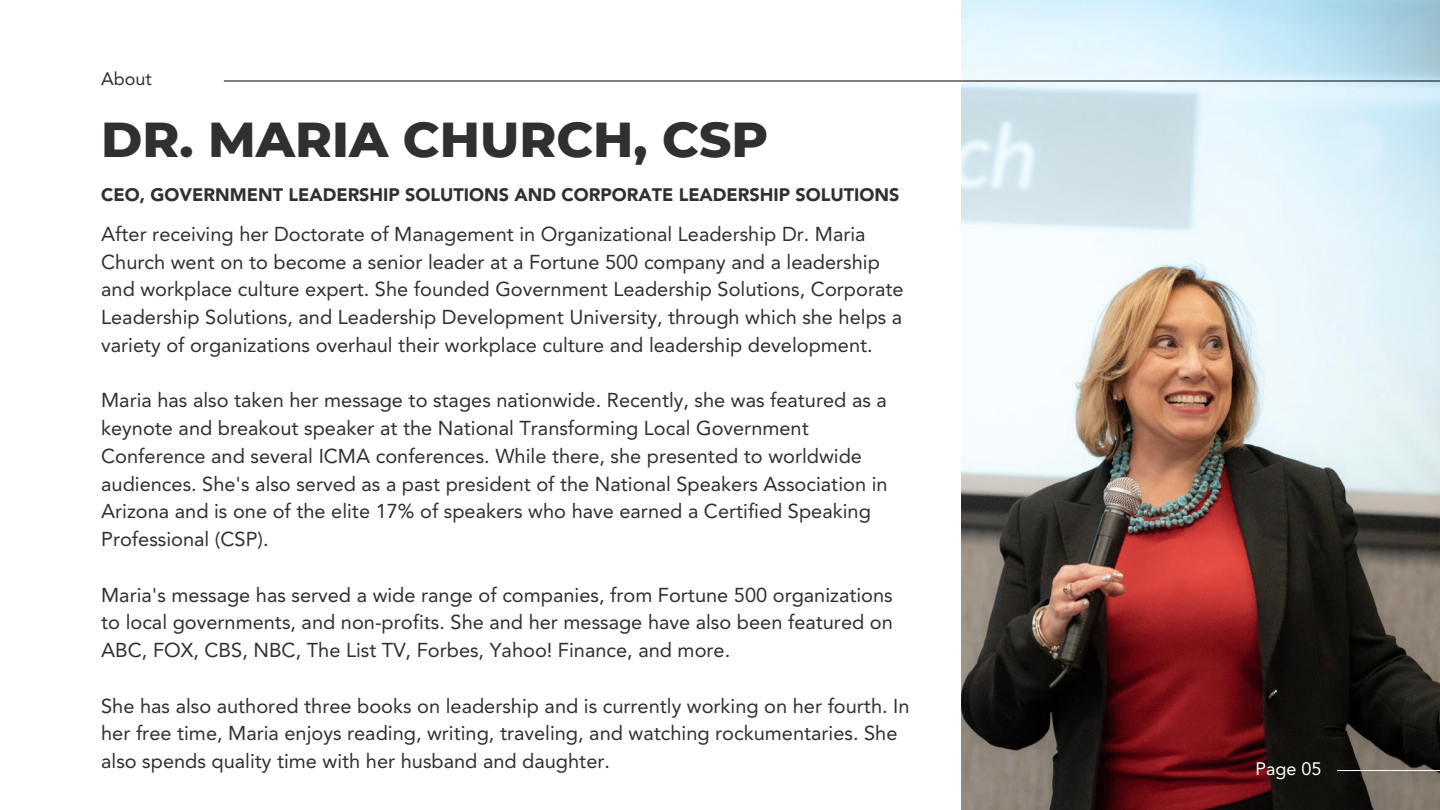
<style>
.page{position:relative;width:1440px;height:810px;background:#fff}
.page>*{position:absolute;margin:0;border:0;box-sizing:border-box;transform-origin:0 0}
.t1{font:800 50px "Montserrat";color:#303030}
.t2{font:20px/27.8px "Avenir LT Std";color:#303030}
.t3{font:900 18px "Avenir LT Std";color:#303030}
.t4{font:18px "Avenir LT Std";color:#fff}
.t5{font:18px "Avenir LT Std";color:#303030}
</style>
<div class="page">
<img style="left:962px;top:0;width:478px;height:810px">
<hr style="left:1337px;top:770px;width:103px;height:1px;background:#fff">
<hr style="left:224px;top:81px;width:1216px;height:1px;background:#000">
<p class="t5" style="left:101px;top:71px;width:52px">About</p>
<p class="t1" style="left:101px;top:108px;width:669px">DR. MARIA CHURCH, CSP</p>
<p class="t3" style="left:101px;top:187px;width:800px">CEO, GOVERNMENT LEADERSHIP SOLUTIONS AND CORPORATE LEADERSHIP SOLUTIONS</p>
<p class="t2" style="left:101px;top:222px;width:804px">After receiving her Doctorate of Management in Organizational Leadership Dr. Maria Church went on to become a senior leader at a Fortune 500 company and a leadership and workplace culture expert. She founded Government Leadership Solutions, Corporate Leadership Solutions, and Leadership Development University, through which she helps a variety of organizations overhaul their workplace culture and leadership development.</p>
<p class="t2" style="left:101px;top:388px;width:788px">Maria has also taken her message to stages nationwide. Recently, she was featured as a keynote and breakout speaker at the National Transforming Local Government Conference and several ICMA conferences. While there, she presented to worldwide audiences. She's also served as a past president of the National Speakers Association in Arizona and is one of the elite 17% of speakers who have earned a Certified Speaking Professional (CSP).</p>
<p class="t2" style="left:101px;top:583px;width:793px;text-align:justify">Maria's message has served a wide range of companies, from Fortune 500 organizations to local governments, and non-profits. She and her message have also been featured on ABC, FOX, CBS, NBC, The List TV, Forbes, Yahoo! Finance, and more.</p>
<p class="t2" style="left:101px;top:694px;width:810px">She has also authored three books on leadership and is currently working on her fourth. In her free time, Maria enjoys reading, writing, traveling, and watching rockumentaries. She also spends quality time with her husband and daughter.</p>
<p class="t4" style="left:1256px;top:761px;width:68px">Page 05</p>
</div>
